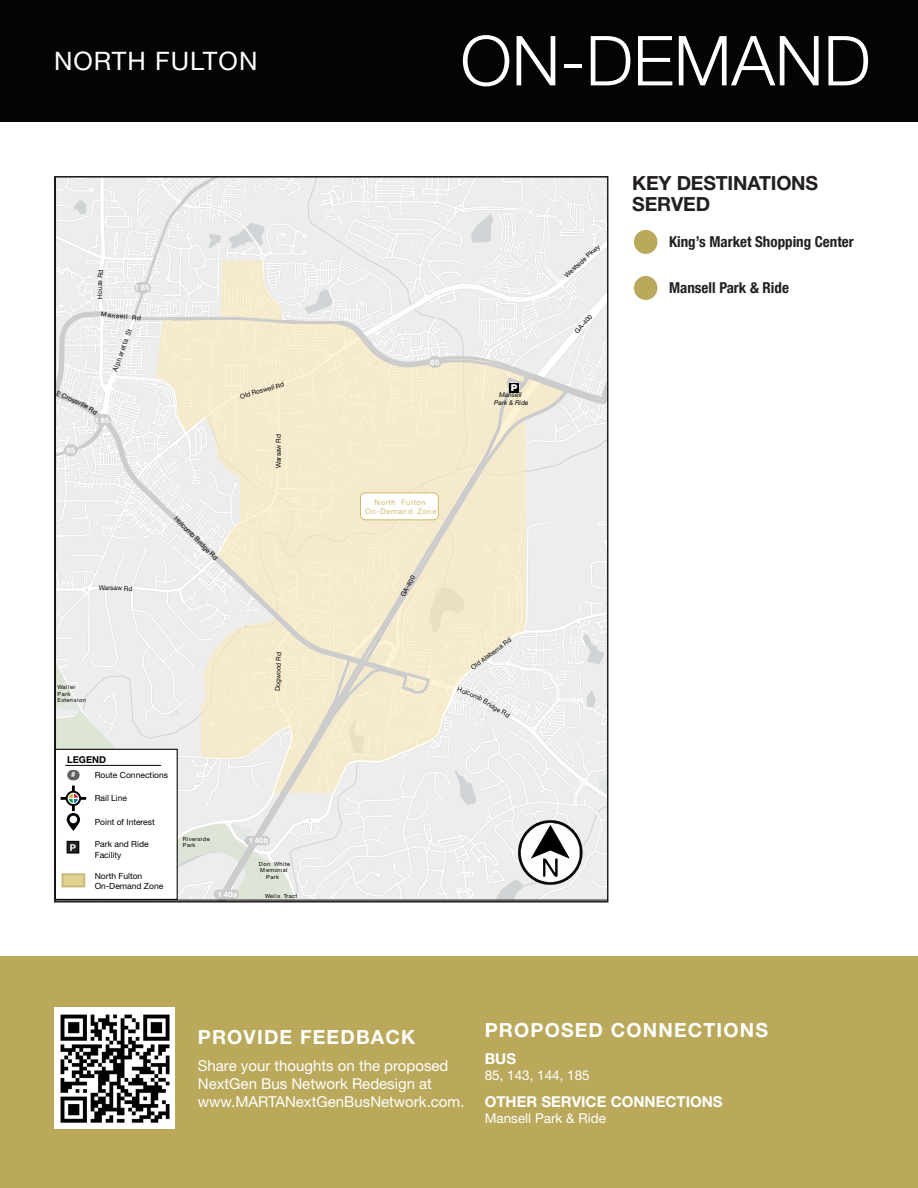
<style>
.page{position:relative;width:918px;height:1188px;background:#fff}
.page>*{position:absolute;margin:0;border:0;box-sizing:border-box;transform-origin:0 0}
.Route_Number{font:300 69px "Helvetica Neue LT Std";color:#fff}
.t1{font:25.5px "Helvetica Neue LT Std";letter-spacing:.04em;color:#fff}
.t2{font:700 19.5px "Helvetica Neue LT Std";letter-spacing:.06em;color:#fff}
.t3{font:700 19.5px/21px "Helvetica Neue LT Std";letter-spacing:-.01em;color:#231f20}
.t4{font:15px/18px "Helvetica Neue LT Std";color:#fff}
.TimePoint_CrossStreets{font:700 condensed 15px "Helvetica Neue LT Com";color:#231f20}
.t5{font:700 15px "Helvetica Neue LT Std";color:#fff}
.t6{font:13.5px "Helvetica Neue LT Std";color:#fff}
.t7{font:700 9.45px "Helvetica Neue LT Std";color:#000}
.t8{font:900 9.45px "Helvetica Neue LT Std";color:#fff}
.t9{font:700 9.45px "Helvetica Neue LT Std";color:#fff}
.t10{font:8.55px/10.2px "Helvetica Neue LT Std";color:#000}
.t11{font:700 7.65px "Helvetica Neue LT Std";color:#fff}
.t12{font:7.5px/8.9px "Helvetica Neue LT Std";letter-spacing:.075em;color:#cfba67;text-align:center}
.t13{font:700 7.5px "Helvetica Neue LT Std";letter-spacing:.03em;color:#fff}
.t14{font:6.6px "Helvetica Neue LT Std";color:#000}
.t15{font:italic 6.6px/7.9px "Helvetica Neue LT Std";color:#000;text-align:center}
.t16{font:5.7px/6.6px "Helvetica Neue LT Std";letter-spacing:.06em;color:#000}
.t17{font:5.7px "Helvetica Neue LT Std";letter-spacing:.095em;color:#000}
</style>
<div class="page">
<div style="left:0;top:957px;width:918px;height:231px;background:#baa95b"></div>
<div style="left:0;top:0;width:918px;height:122px;background:#040503"></div>
<div style="left:633px;top:275px;width:25px;height:26px;background:#baa95b;border-radius:50%"></div>
<div style="left:632px;top:274px;width:27px;height:27px;border:2px solid #fff;border-radius:50%"></div>
<div style="left:633px;top:229px;width:25px;height:26px;background:#baa95b;border-radius:50%"></div>
<div style="left:632px;top:228px;width:27px;height:27px;border:2px solid #fff;border-radius:50%"></div>
<img style="left:55px;top:1007px;width:120px;height:121px">
<svg style="left:55px;top:177px;width:554px;height:723px;background:#ebe9df"></svg>
<p class="t1" style="left:54px;top:46px;width:205px">NORTH FULTON</p>
<p class="t13" style="left:135px;top:283px;width:16px">185</p>
<p class="t14" style="left:101px;top:310px;width:42px;rotate:6deg">Mansell Rd</p>
<p class="t14" style="left:59px;top:389px;width:31px;rotate:24deg">E Crossvil</p>
<p class="t13" style="left:67px;top:446px;width:10px">85</p>
<p class="t14" style="left:111px;top:370px;width:46px;rotate:-70deg">Alpharetta St</p>
<p class="t13" style="left:95px;top:415px;width:16px">185</p>
<p class="t14" style="left:99px;top:584px;width:35px;rotate:2deg">Warsaw Rd</p>
<p class="t14" style="left:178px;top:515px;width:60px;rotate:45deg">Holcomb Bridge Rd</p>
<p class="t14" style="left:239px;top:393px;width:47px;rotate:-16deg">Old Roswell Rd</p>
<p class="t14" style="left:274px;top:468px;width:35px;rotate:-90deg">Warsaw Rd</p>
<p class="t16" style="left:58px;top:684px;width:30px">Waller<br>Park<br>Extension</p>
<p class="t7" style="left:67px;top:754px;width:40px">LEGEND</p>
<p class="t16" style="left:60px;top:757px;width:45px">Chattahoochee</p>
<p class="t11" style="left:71px;top:770px;width:6px">#</p>
<p class="t10" style="left:95px;top:770px;width:75px">Route Connections</p>
<p class="t10" style="left:95px;top:793px;width:34px">Rail Line</p>
<p class="t9" style="left:70px;top:841px;width:8px">P</p>
<p class="t10" style="left:95px;top:817px;width:62px">Point of Interest</p>
<p class="t10" style="left:95px;top:839px;width:55px">Park and Ride<br>Facility</p>
<p class="t10" style="left:95px;top:871px;width:70px">North Fulton<br>On-Demand Zone</p>
<p class="t16" style="left:183px;top:835px;width:29px">Riverside<br>Park</p>
<p class="t14" style="left:274px;top:691px;width:40px;rotate:-88deg">Dogwood Rd</p>
<p class="t13" style="left:249px;top:836px;width:21px">1 40b</p>
<p class="t17" style="left:259px;top:860px;width:33px">Don White</p>
<p class="t16" style="left:260px;top:867px;width:29px">Memorial</p>
<p class="t16" style="left:266px;top:874px;width:14px">Park</p>
<p class="t13" style="left:218px;top:890px;width:21px">1 40a</p>
<p class="t16" style="left:265px;top:893px;width:34px">Wells Tract</p>
<p class="Route_Number" style="left:461px;top:19px;width:412px">ON-DEMAND</p>
<p class="t13" style="left:431px;top:357px;width:10px">85</p>
<h3 class="t8" style="left:511px;top:382px;width:8px">P</h3>
<p class="t15" style="left:494px;top:391px;width:36px">Mansell<br>Park &amp; Ride</p>
<p class="t14" style="left:563px;top:273px;width:46px;rotate:-42deg">Westside Pkwy</p>
<p class="t14" style="left:573px;top:330px;width:24px;rotate:-50deg">GA-400</p>
<p class="t3" style="left:632px;top:172px;width:187px">KEY DESTINATIONS<br>SERVED</p>
<p class="TimePoint_CrossStreets" style="left:669px;top:233px;width:186px">King’s Market Shopping Center</p>
<p class="TimePoint_CrossStreets" style="left:669px;top:279px;width:121px">Mansell Park &amp; Ride</p>
<p class="t12" style="left:365px;top:498px;width:73px">North Fulton<br>On-Demand Zone</p>
<p class="t14" style="left:399px;top:594px;width:24px;rotate:-61deg">GA-400</p>
<p class="t14" style="left:469px;top:665px;width:50px;rotate:-37deg">Old Alabama Rd</p>
<p class="t14" style="left:463px;top:687px;width:14px;rotate:20deg">olco</p>
<p class="t14" style="left:481px;top:694px;width:37px;rotate:31deg">b Bridge Rd</p>
<p class="t2" style="left:198px;top:1025px;width:219px">PROVIDE FEEDBACK</p>
<p class="t4" style="left:198px;top:1056px;width:252px">Share your thoughts on the proposed<br>NextGen Bus Network Redesign at</p>
<p class="t4" style="left:198px;top:1092px;width:268px">www.MARTANextGenBusNetwork.com.</p>
<p class="t2" style="left:485px;top:1018px;width:285px">PROPOSED CONNECTIONS</p>
<p class="t5" style="left:485px;top:1049px;width:33px">BUS</p>
<p class="t6" style="left:485px;top:1067px;width:107px">85, 143, 144, 185</p>
<p class="t5" style="left:485px;top:1093px;width:239px">OTHER SERVICE CONNECTIONS</p>
<p class="t6" style="left:485px;top:1111px;width:123px">Mansell Park &amp; Ride</p>
</div>
